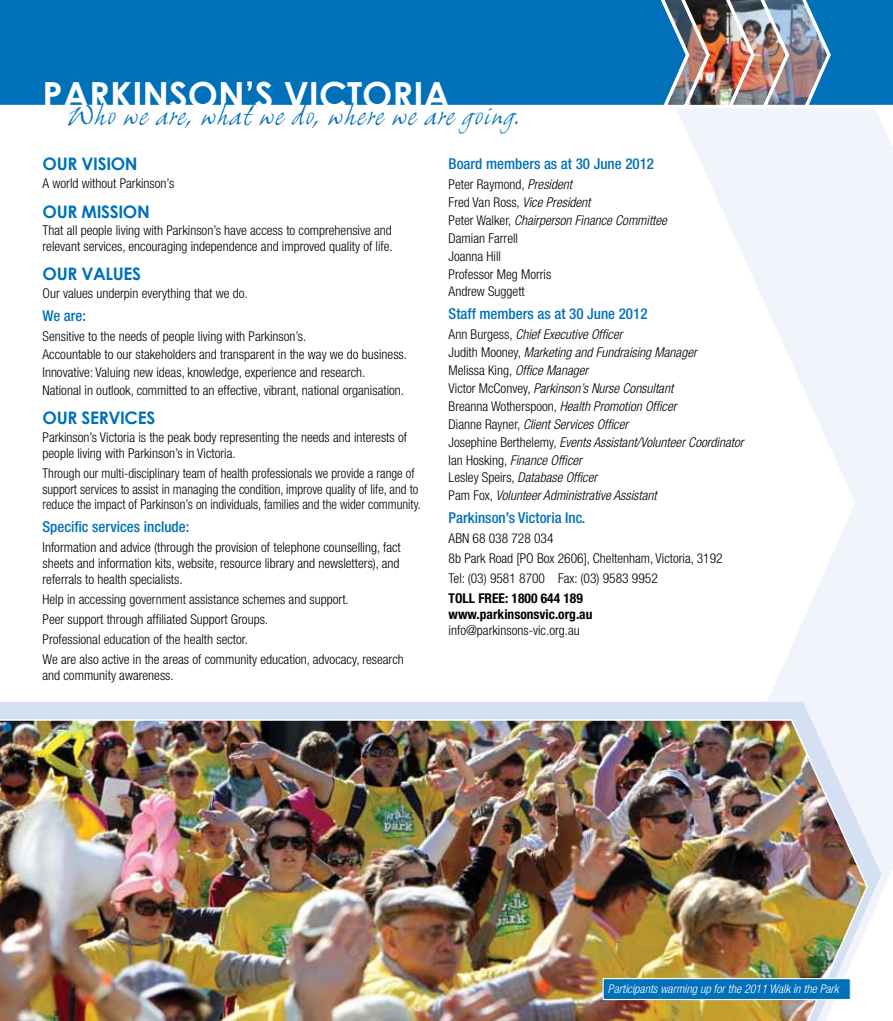
<style>
.page{position:relative;width:893px;height:1021px;background:#fff}
.page>*{position:absolute;margin:0;border:0;box-sizing:border-box;transform-origin:0 0}
.t1{font:700 36px "Century Gothic";color:#fff}
.t2{font:italic 27px "Grimshaw Hand ITC";color:#0070b9}
.t3{font:700 17.25px "Century Gothic";letter-spacing:-.02em;color:#0070b9}
.t4{font:500 condensed 15px "Helvetica Neue LT";color:#0070b9}
.t5{font:300 condensed 13.5px/17.9px "Helvetica Neue LT";color:#000}
.t6{font:italic 300 condensed 13.5px/17.9px "Helvetica Neue LT";color:#000}
.t7{font:300 condensed 13.5px/15.8px "Helvetica Neue LT";color:#000;scale:.96 1}
.t8{font:700 condensed 13.5px/15.8px "Helvetica Neue LT";color:#000}
.t9{font:italic 300 condensed 12px "Helvetica Neue LT";color:#fff}
.s1{font-style:italic}
.s2{font-style:normal}
</style>
<div class="page">
<svg style="left:677px;top:110px;width:216px;height:784px;fill:#f1f4fa"></svg>
<div style="left:0;top:0;width:639px;height:105px;background:#0070b9"></div>
<img style="left:639px;top:0;width:254px;height:110px">
<svg style="left:0;top:702px;width:881px;height:219px;fill:#d5e0f3"></svg>
<img style="left:0;top:718px;width:869px;height:302px">
<div style="left:603px;top:978px;width:247px;height:21px;background:#0070b9"></div>
<div style="left:602px;top:978px;width:249px;height:22px;border:1px solid #fff"></div>
<h1 class="t1" style="left:43px;top:72px;width:409px">PARKINSON’S VICTO RIA</h1>
<h2 class="t2" style="left:68px;top:99px;width:455px">Who we are, what we do, where we are going.</h2>
<p class="t3" style="left:43px;top:153px;width:97px">OUR VISION</p>
<p class="t5" style="left:43px;top:174px;width:133px">A world without Parkinson’s</p>
<p class="t3" style="left:43px;top:200px;width:109px">OUR MISSION</p>
<p class="t5" style="left:43px;top:223px;width:352px;line-height:15.8px">That all people living with Parkinson’s have access to comprehensive and relevant services, encouraging independence and improved quality of life.</p>
<p class="t3" style="left:43px;top:263px;width:100px">OUR VALUES</p>
<p class="t5" style="left:43px;top:284px;width:207px">Our values underpin everything that we do.</p>
<p class="t4" style="left:43px;top:307px;width:45px">We are:</p>
<p class="t5" style="left:43px;top:327px;width:366px">Sensitive to the needs of people living with Parkinson’s.<br>Accountable to our stakeholders and transparent in the way we do business.<br>Innovative: Valuing new ideas, knowledge, experience and research.<br>National in outlook, committed to an effective, vibrant, national organisation.</p>
<p class="t3" style="left:43px;top:407px;width:114px">OUR SERVICES</p>
<p class="t5" style="left:43px;top:429px;width:366px;line-height:15.8px">Parkinson’s Victoria is the peak body representing the needs and interests of people living with Parkinson’s in Victoria.</p>
<p class="t7" style="left:43px;top:465px;width:396px">Through our multi-disciplinary team of health professionals we provide a range of support services to assist in managing the condition, improve quality of life, and to reduce the impact of Parkinson’s on individuals, families and the wider community.</p>
<p class="t4" style="left:43px;top:518px;width:148px">Specific services include:</p>
<p class="t5" style="left:43px;top:539px;width:360px;line-height:15.8px;text-align:justify">Information and advice (through the provision of telephone counselling, fact sheets and information kits, website, resource library and newsletters), and referrals to health specialists.</p>
<p class="t5" style="left:43px;top:589px;width:363px;line-height:20px">Help in accessing government assistance schemes and support.<br>Peer support through affiliated Support Groups.<br>Professional education of the health sector.<br>We are also active in the areas of community education, advocacy, research</p>
<p class="t5" style="left:43px;top:666px;width:133px">and community awareness.</p>
<p class="t4" style="left:449px;top:155px;width:207px">Board members as at 30 June 2012</p>
<p class="t5" style="left:449px;top:175px;width:220px">Peter Raymond, <span class="s1">President<br></span>Fred Van Ross, <span class="s1">Vice President<br></span>Peter Walker, <span class="s1">Chairperson Finance Committee<br></span>Damian Farrell<br>Joanna Hill<br>Professor Meg Morris<br>Andrew Suggett</p>
<p class="t4" style="left:449px;top:305px;width:200px">Staff members as at 30 June 2012</p>
<p class="t6" style="left:449px;top:325px;width:296px"><span class="s2">Ann Burgess,</span> Chief Executive Officer<br><span class="s2">Judith Mooney,</span> Marketing and Fundraising Manager<br><span class="s2">Melissa King,</span> Office Manager<br><span class="s2">Victor McConvey,</span> Parkinson’s Nurse Consultant<br><span class="s2">Breanna Wotherspoon,</span> Health Promotion Officer<br><span class="s2">Dianne Rayner,</span> Client Services Officer<br><span class="s2">Josephine Berthelemy,</span> Events Assistant/Volunteer Coordinator <span class="s2">Ian Hosking,</span> Finance Officer<br><span class="s2">Lesley Speirs,</span> Database Officer<br><span class="s2">Pam Fox,</span> Volunteer Administrative Assistant</p>
<p class="t4" style="left:449px;top:509px;width:138px">Parkinson’s Victoria Inc.</p>
<p class="t5" style="left:449px;top:528px;width:276px;line-height:20px">ABN 68 038 728 034<br>8b Park Road [PO Box 2606], Cheltenham, Victoria, 3192<br>Tel: (03) 9581 8700 Fax: (03) 9583 9952</p>
<p class="t8" style="left:449px;top:590px;width:145px">TOLL FREE: 1800 644 189 www.parkinsonsvic.org.au</p>
<p class="t5" style="left:449px;top:621px;width:133px">info@parkinsons-vic.org.au</p>
<p class="t9" style="left:608px;top:981px;width:232px">Participants warming up for the 2011 Walk in the Park</p>
</div>
